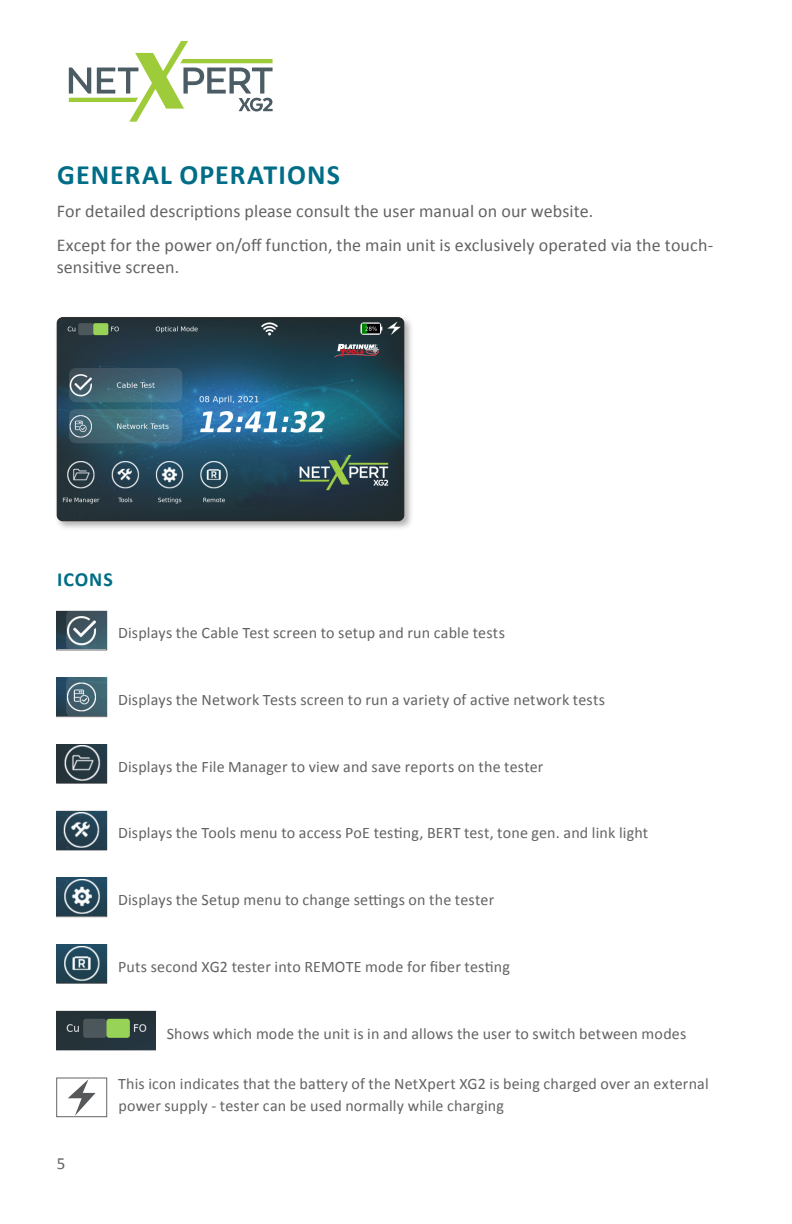
<style>
.page{position:relative;width:792px;height:1224px;background:#fff}
.page>*{position:absolute;margin:0;border:0;box-sizing:border-box;transform-origin:0 0}
.Heading_1{font:700 28px "Calibri";letter-spacing:.04em;color:#006d87}
.Heading_2{font:700 20px "Calibri";letter-spacing:.045em;color:#006d87}
.Paragraph_Style_9_pt{font:18px/22px "Calibri";letter-spacing:.005em;color:#636366}
.t1{font:17px "Calibri";color:#636366}
.t2{font:16px/22px "Calibri";letter-spacing:.01em;color:#636366}
</style>
<div class="page">
<div style="left:54px;top:315px;width:360px;height:217px;background:#231f20;opacity:.35"></div>
<img style="left:57px;top:318px;width:347px;height:203px">
<div style="left:57px;top:317px;width:347px;height:204px;border:1px solid #231f20;border-radius:6px"></div>
<div style="left:56px;top:611px;width:51px;height:39px;border:1px solid #636366"></div>
<div style="left:56px;top:677px;width:51px;height:40px;border:1px solid #636366"></div>
<div style="left:56px;top:744px;width:51px;height:40px;border:1px solid #636366"></div>
<div style="left:56px;top:877px;width:51px;height:40px;border:1px solid #636366"></div>
<div style="left:56px;top:944px;width:51px;height:40px;border:1px solid #636366"></div>
<div style="left:56px;top:1078px;width:51px;height:39px;border:1px solid #636366"></div>
<svg style="left:68px;top:1079px;width:28px;height:37px"></svg>
<img style="left:57px;top:1011px;width:98px;height:38px">
<svg style="left:334px;top:344px;width:46px;height:14px"></svg>
<img style="left:57px;top:878px;width:49px;height:38px">
<img style="left:57px;top:744px;width:49px;height:38px">
<img style="left:57px;top:944px;width:49px;height:38px">
<img style="left:57px;top:811px;width:49px;height:38px">
<img style="left:57px;top:611px;width:49px;height:38px">
<img style="left:57px;top:678px;width:49px;height:38px">
<svg style="left:69px;top:41px;width:204px;height:81px"></svg>
<p class="Heading_1" style="left:57px;top:155px;width:284px">GENERAL OPERATIONS</p>
<p class="Paragraph_Style_9_pt" style="left:57px;top:200px;width:538px">For detailed descriptions please consult the user manual on our website.</p>
<p class="Paragraph_Style_9_pt" style="left:57px;top:233px;width:658px">Except for the power on/off function, the main unit is exclusively operated via the touch&shy;sensitive screen.</p>
<p class="Heading_2" style="left:57px;top:565px;width:57px">ICONS</p>
<p class="t2" style="left:118px;top:622px;width:388px">Displays the Cable Test screen to setup and run cable tests</p>
<p class="t2" style="left:118px;top:688px;width:489px">Displays the Network Tests screen to run a variety of active network tests</p>
<p class="t2" style="left:118px;top:755px;width:427px">Displays the File Manager to view and save reports on the tester</p>
<p class="t2" style="left:118px;top:822px;width:532px">Displays the Tools menu to access PoE testing, BERT test, tone gen. and link light</p>
<p class="t2" style="left:118px;top:888px;width:378px">Displays the Setup menu to change settings on the tester</p>
<p class="t2" style="left:118px;top:955px;width:394px">Puts second XG2 tester into REMOTE mode for fiber testing</p>
<p class="t1" style="left:57px;top:1151px;width:10px">5</p>
<p class="t2" style="left:167px;top:1022px;width:521px">Shows which mode the unit is in and allows the user to switch between modes</p>
<p class="t2" style="left:118px;top:1072px;width:592px">This icon indicates that the battery of the NetXpert XG2 is being charged over an external power supply - tester can be used normally while charging</p>
</div>
